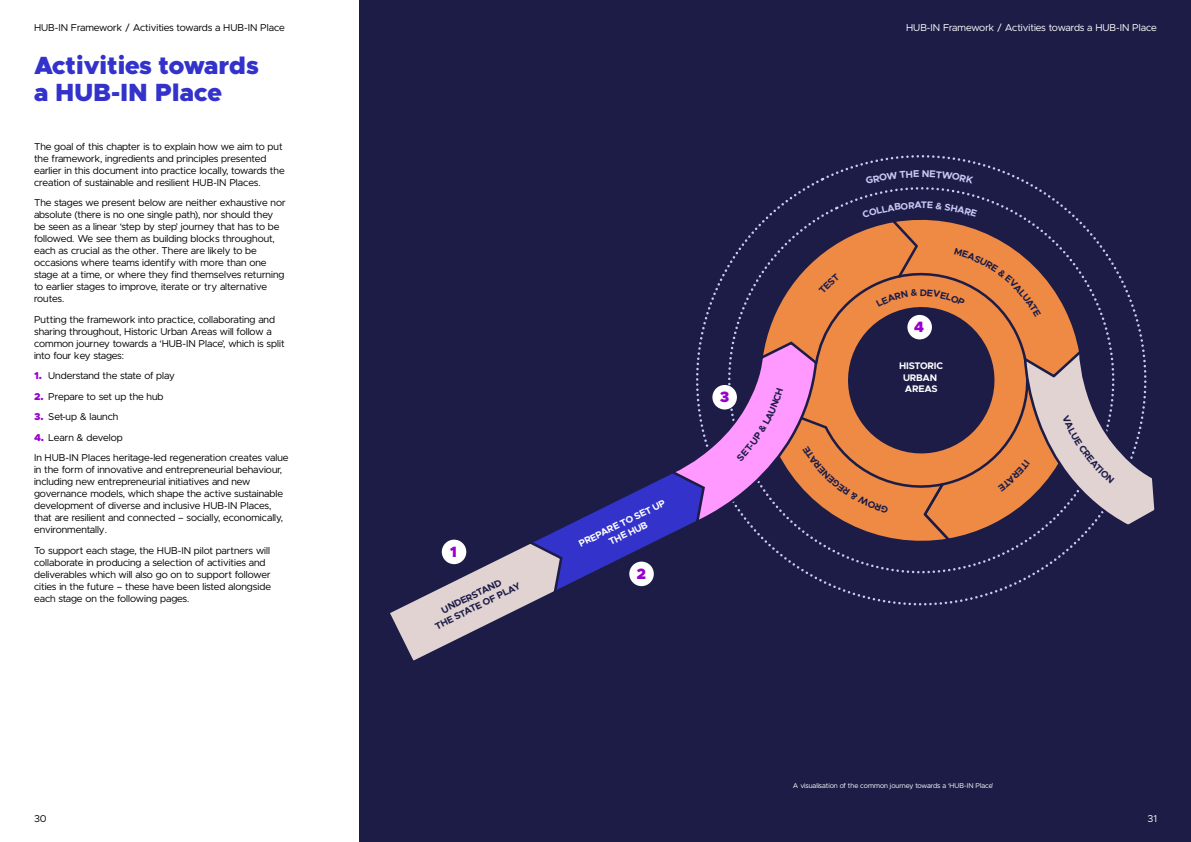
<style>
.page{position:relative;width:1191px;height:842px;background:#fff}
.page>*{position:absolute;margin:0;border:0;box-sizing:border-box;transform-origin:0 0}
.Page_title{font:900 25px/27px "Metropolis";color:#33c}
.t1{font:900 15px "Metropolis";color:#90c}
.t2{font:10px/12px "Metropolis";color:#000}
.t3{font:10px "Metropolis";color:#fff}
.t4{font:700 9.6px/11.5px "Metropolis";letter-spacing:-.02em;color:#fff;text-align:center}
.t5{font:700 9.6px/11.5px "Metropolis";color:#1c1c47;text-align:center}
.t6{font:7px "Metropolis";color:#fff}
.s1{font-weight:900;color:#90c}
</style>
<div class="page">
<div style="left:595px;top:0;width:596px;height:842px;background:#1c1c47"></div>
<div style="left:359px;top:0;width:241px;height:842px;background:#1c1c47"></div>
<svg style="left:390px;top:202px;width:765px;height:459px"></svg>
<p class="t2" style="left:34px;top:22px;width:252px">HUB-IN Framework / Activities towards a HUB-IN Place</p>
<p class="Page_title" style="left:34px;top:52px;width:226px">Activities towards a HUB-IN Place</p>
<p class="t2" style="left:34px;top:140px;width:252px">The goal of this chapter is to explain how we aim to put the framework, ingredients and principles presented earlier in this document into practice locally, towards the creation of sustainable and resilient HUB-IN Places.</p>
<p class="t2" style="left:34px;top:197px;width:253px">The stages we present below are neither exhaustive nor absolute (there is no one single path), nor should they be seen as a linear ‘step by step’ journey that has to be followed. We see them as building blocks throughout, each as crucial as the other. There are likely to be occasions where teams identify with more than one stage at a time, or where they find themselves returning to earlier stages to improve, iterate or try alternative routes.</p>
<p class="t2" style="left:34px;top:313px;width:252px">Putting the framework into practice, collaborating and sharing throughout, Historic Urban Areas will follow a common journey towards a ‘HUB-IN Place’, which is split into four key stages:</p>
<p class="t2" style="left:34px;top:370px;width:142px"><span class="s1">1.</span> Understand the state of play</p>
<p class="t2" style="left:34px;top:390px;width:131px"><span class="s1">2.</span> Prepare to set up the hub</p>
<p class="t2" style="left:34px;top:411px;width:86px"><span class="s1">3.</span> Set-up &amp; launch</p>
<p class="t2" style="left:34px;top:431px;width:90px"><span class="s1">4.</span> Learn &amp; develop</p>
<p class="t2" style="left:34px;top:452px;width:256px">In HUB-IN Places heritage-led regeneration creates value in the form of innovative and entrepreneurial behaviour, including new entrepreneurial initiatives and new governance models, which shape the active sustainable development of diverse and inclusive HUB-IN Places, that are resilient and connected – socially, economically, environmentally.</p>
<p class="t2" style="left:34px;top:544px;width:238px">To support each stage, the HUB-IN pilot partners will collaborate in producing a selection of activities and deliverables which will also go on to support follower cities in the future – these have been listed alongside each stage on the following pages.</p>
<p class="t3" style="left:906px;top:21px;width:252px">HUB-IN Framework / Activities towards a HUB-IN Place</p>
<p class="t1" style="left:449px;top:542px;width:9px">1</p>
<p class="t5" style="left:428px;top:611px;width:95px;rotate:-26deg">UNDERSTAND<br>THE STATE OF PLAY</p>
<p class="t4" style="left:577px;top:539px;width:97px;rotate:-26deg">PREPARE TO SET UP<br>THE HUB</p>
<p class="t1" style="left:636px;top:564px;width:11px">2</p>
<p class="t1" style="left:720px;top:388px;width:11px">3</p>
<p class="t1" style="left:913px;top:317px;width:12px">4</p>
<p class="t4" style="left:899px;top:360px;width:45px">HISTORIC<br>URBAN<br>AREAS</p>
<p class="t6" style="left:793px;top:781px;width:202px">A visualisation of the common journey towards a ‘HUB-IN Place’</p>
<p class="t2" style="left:34px;top:812px;width:14px">30</p>
<p class="t3" style="left:1147px;top:812px;width:11px">31</p>
</div>
